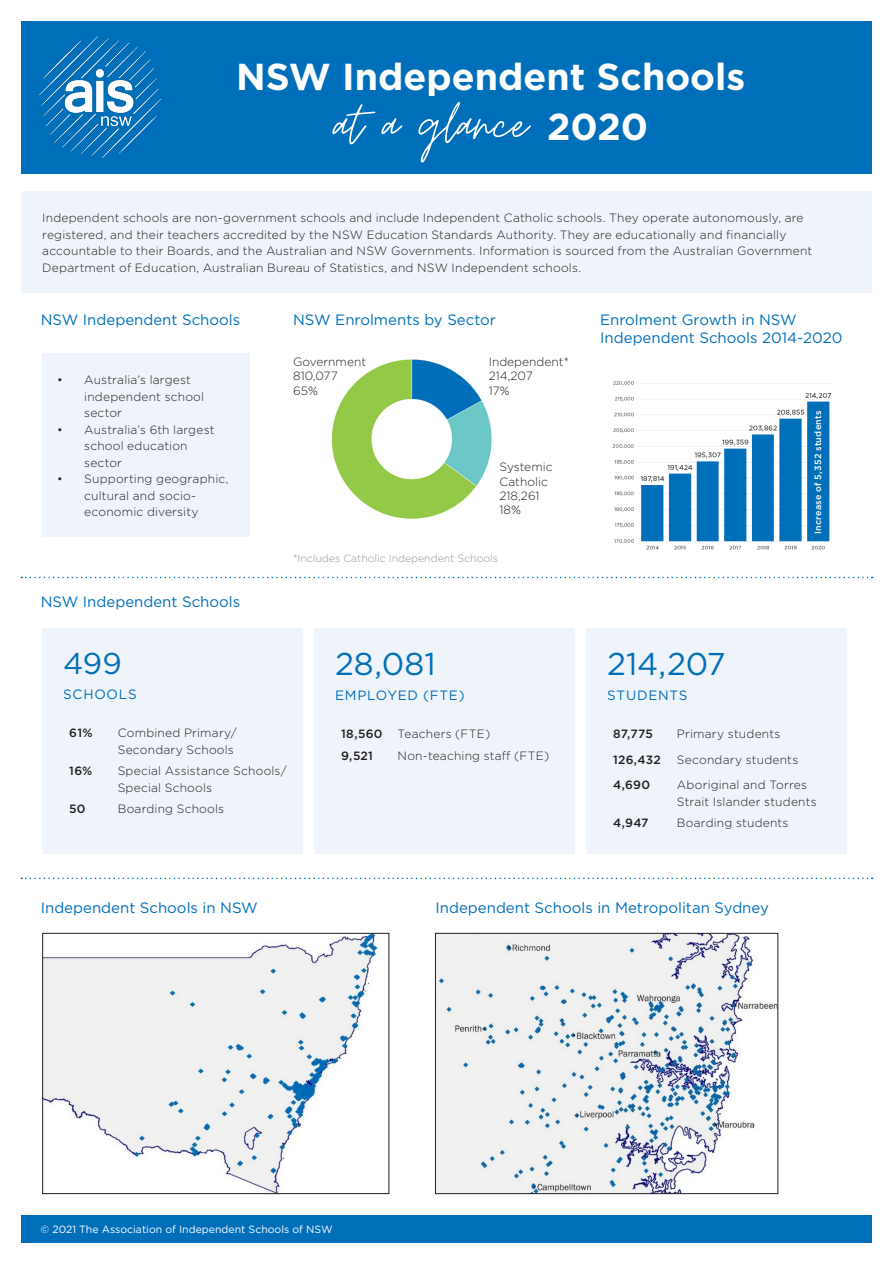
<style>
.page{position:relative;width:893px;height:1263px;background:#fff}
.page>*{position:absolute;margin:0;border:0;box-sizing:border-box;transform-origin:0 0}
.t1{font:64.5px "Moon Time";color:#fff}
.t2{font:700 37.5px "Gotham";color:#fff}
.t3{font:31.5px "Gotham";letter-spacing:-.005em;color:#006fba}
.t4{font:30px "Gotham";color:#006fba}
.t5{font:15px/18px "Gotham";color:#006fba}
.t6{font:13.5px "Gotham";letter-spacing:.055em;color:#006fba}
.t7{font:300 12px/16.5px "Gotham";letter-spacing:.015em;color:#231f20}
.t8{font:500 12px "Gotham";letter-spacing:.015em;color:#231f20}
.t9{font:10.5px "Gotham";color:#fff}
.t10{font:300 10.5px "Gotham";color:#939598}
.t11{font:500 9px "Gotham";letter-spacing:.025em;color:#fff}
.s1{font-family:"Gotham";font-weight:700;font-size:37.5px}
.s2{font-weight:500}
</style>
<div class="page">
<div style="left:21px;top:21px;width:851px;height:153px;background:#006fba"></div>
<img style="left:39px;top:37px;width:121px;height:121px">
<div style="left:21px;top:192px;width:851px;height:101px;background:#eff3fa"></div>
<div style="left:42px;top:354px;width:208px;height:183px;background:#eff3fa"></div>
<div style="left:42px;top:628px;width:261px;height:226px;background:#eff3fa"></div>
<div style="left:314px;top:628px;width:261px;height:226px;background:#eff3fa"></div>
<div style="left:586px;top:628px;width:261px;height:226px;background:#eff3fa"></div>
<img style="left:331px;top:359px;width:161px;height:160px">
<img style="left:612px;top:381px;width:220px;height:169px">
<svg style="left:21px;top:577px;width:852px;height:1px"></svg>
<svg style="left:21px;top:878px;width:852px;height:1px"></svg>
<img style="left:437px;top:935px;width:339px;height:257px">
<div style="left:435px;top:933px;width:343px;height:261px;border:1px solid #231f20"></div>
<img style="left:44px;top:935px;width:335px;height:257px">
<div style="left:42px;top:933px;width:347px;height:261px;border:1px solid #231f20"></div>
<div style="left:21px;top:1215px;width:851px;height:28px;background:#006fba"></div>
<h2 class="t2" style="left:236px;top:52px;width:511px">NSW Independent Schools</h2>
<h1 class="t1" style="left:333px;top:95px;width:316px">at a glance <span class="s1">2020</span></h1>
<p class="t7" style="left:42px;top:210px;width:772px">Independent schools are non-government schools and include Independent Catholic schools. They operate autonomously, are registered, and their teachers accredited by the NSW Education Standards Authority. They are educationally and financially accountable to their Boards, and the Australian and NSW Governments. Information is sourced from the Australian Government Department of Education, Australian Bureau of Statistics, and NSW Independent schools.</p>
<p class="t5" style="left:41px;top:310px;width:201px">NSW Independent Schools</p>
<p class="t7" style="left:84px;top:371px;width:121px;text-indent:-27px">• Australia’s largest independent school sector</p>
<p class="t7" style="left:84px;top:421px;width:132px;text-indent:-27px">• Australia’s 6th largest school education sector</p>
<p class="t7" style="left:57px;top:470px;width:173px;text-align:center">• Supporting geographic, cultural and socio&shy;economic diversity</p>
<p class="t5" style="left:41px;top:592px;width:201px">NSW Independent Schools</p>
<p class="t5" style="left:293px;top:310px;width:204px">NSW Enrolments by Sector</p>
<p class="t5" style="left:600px;top:310px;width:244px">Enrolment Growth in NSW<br>Independent Schools 2014-2020</p>
<p class="t7" style="left:489px;top:354px;width:82px;line-height:14.4px">Independent*<br>214,207<br>17%</p>
<p class="t7" style="left:293px;top:354px;width:75px;line-height:14.4px">Government<br>810,077<br>65%</p>
<p class="t7" style="left:500px;top:459px;width:55px;line-height:14.4px">Systemic<br>Catholic<br>218,261<br>18%</p>
<p class="t10" style="left:293px;top:552px;width:206px">*Includes Catholic Independent Schools</p>
<p class="t11" style="left:812px;top:534px;width:125px;rotate:-90deg">Increase of 5,352 students</p>
<h3 class="t4" style="left:63px;top:644px;width:60px">499</h3>
<p class="t6" style="left:63px;top:685px;width:75px">SCHOOLS</p>
<p class="t8" style="left:69px;top:725px;width:25px">61%</p>
<p class="t7" style="left:118px;top:724px;width:121px">Combined Primary/<br>Secondary Schools</p>
<p class="t8" style="left:69px;top:763px;width:25px">16%</p>
<p class="t7" style="left:118px;top:762px;width:170px">Special Assistance Schools/<br>Special Schools</p>
<p class="t8" style="left:69px;top:801px;width:18px">50</p>
<p class="t7" style="left:118px;top:800px;width:108px">Boarding Schools</p>
<p class="t5" style="left:41px;top:898px;width:219px">Independent Schools in NSW</p>
<h3 class="t3" style="left:335px;top:643px;width:102px">28,081</h3>
<p class="t6" style="left:335px;top:687px;width:131px">EMPLOYED (FTE)</p>
<p class="t7" style="left:341px;top:723px;width:151px;line-height:21.6px"><span class="s2">18,560</span> Teachers (FTE)<br><span class="s2">9,521</span></p>
<p class="t7" style="left:398px;top:747px;width:153px">Non-teaching staff (FTE)</p>
<h3 class="t3" style="left:607px;top:643px;width:120px">214,207</h3>
<p class="t6" style="left:607px;top:687px;width:82px">STUDENTS</p>
<p class="t8" style="left:613px;top:726px;width:41px">87,775</p>
<p class="t7" style="left:677px;top:725px;width:105px">Primary students</p>
<p class="t8" style="left:613px;top:752px;width:49px">126,432</p>
<p class="t7" style="left:677px;top:751px;width:123px">Secondary students</p>
<p class="t8" style="left:613px;top:777px;width:38px">4,690</p>
<p class="t7" style="left:677px;top:776px;width:141px">Aboriginal and Torres<br>Strait Islander students</p>
<p class="t8" style="left:613px;top:815px;width:37px">4,947</p>
<p class="t7" style="left:677px;top:815px;width:113px">Boarding students</p>
<p class="t5" style="left:435px;top:898px;width:335px">Independent Schools in Metropolitan Sydney</p>
<p class="t9" style="left:41px;top:1222px;width:294px">© 2021 The Association of Independent Schools of NSW</p>
</div>
